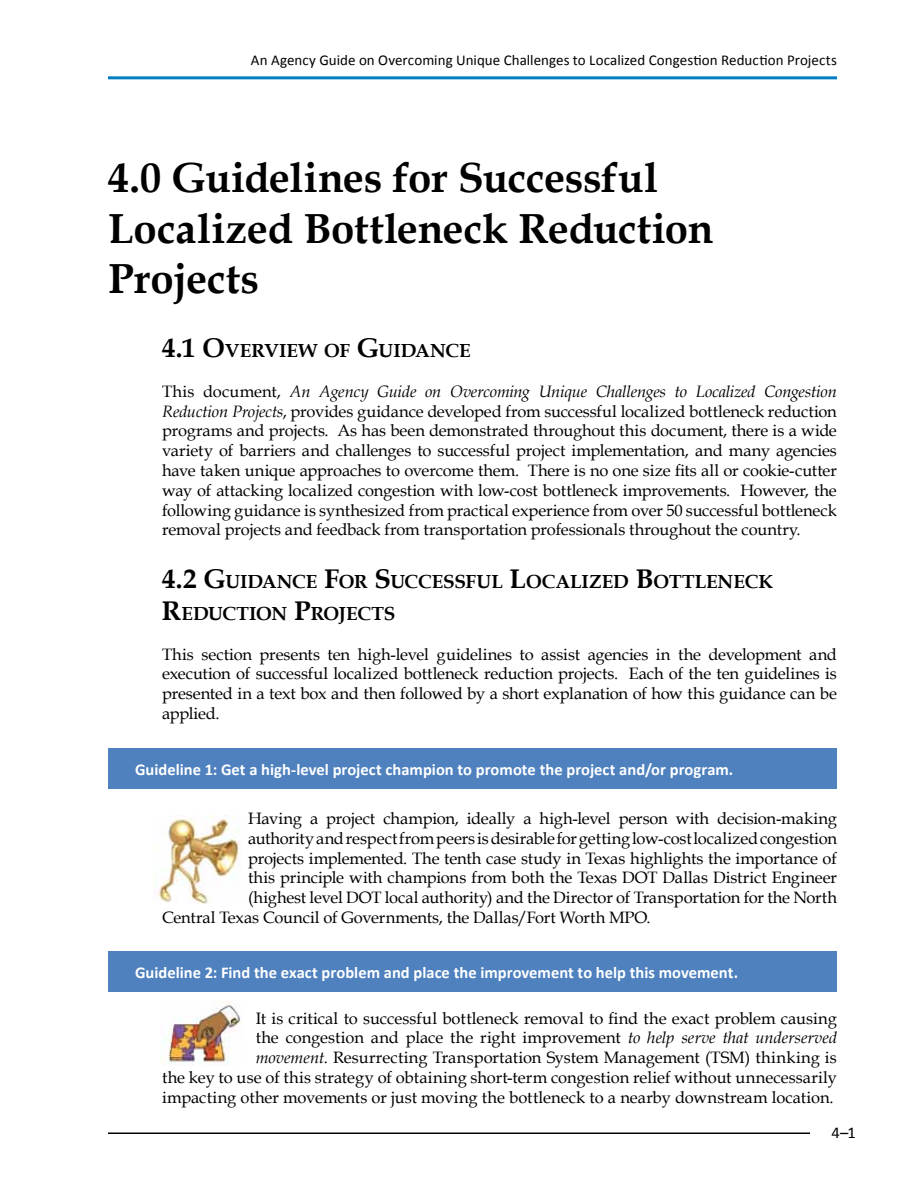
<style>
.page{position:relative;width:918px;height:1188px;background:#fff}
.page>*{position:absolute;margin:0;border:0;box-sizing:border-box;transform-origin:0 0}
.t1{font:700 42px/50.4px "Book Antiqua";letter-spacing:-.005em;color:#000}
.t2{font:700 18.9px/32.4px "Book Antiqua";color:#000}
.t3{font:16.5px/19.8px "Book Antiqua";letter-spacing:-.005em;color:#000;text-align:justify}
.t4{font:700 16.5px "Calibri";color:#fff}
.t5{font:16.5px "Calibri";color:#000}
.t6{font:15px "Calibri";letter-spacing:.005em;color:#000}
.s1{font-size:27px}
.s2{font-style:italic}
</style>
<div class="page">
<hr style="left:108px;top:76px;width:729px;height:3px;background:#007dc3">
<hr style="left:108px;top:1132px;width:702px;height:2px;background:#000">
<img style="left:153px;top:816px;width:87px;height:87px">
<img style="left:161px;top:1001px;width:80px;height:64px">
<div style="left:108px;top:748px;width:729px;height:41px;background:#4e81be"></div>
<div style="left:108px;top:951px;width:729px;height:41px;background:#4e81be"></div>
<p class="t6" style="left:251px;top:51px;width:587px">An Agency Guide on Overcoming Unique Challenges to Localized Congestion Reduction Projects</p>
<h1 class="t1" style="left:108px;top:153px;width:607px">4.0 Guidelines for Successful<br>Localized Bottleneck Reduction<br>Projects</h1>
<p class="t2" style="left:162px;top:335px;width:310px"><span class="s1">4.1 O</span>VERVIEW OF <span class="s1">G</span>UIDANCE</p>
<p class="t3" style="left:162px;top:381px;width:676px">This document, <span class="s2">An Agency Guide on Overcoming Unique Challenges to Localized Congestion Reduction Projects</span>, provides guidance developed from successful localized bottleneck reduction programs and projects. As has been demonstrated throughout this document, there is a wide variety of barriers and challenges to successful project implementation, and many agencies have taken unique approaches to overcome them. There is no one size fits all or cookie-cutter way of attacking localized congestion with low-cost bottleneck improvements. However, the following guidance is synthesized from practical experience from over 50 successful bottleneck removal projects and feedback from transportation professionals throughout the country.</p>
<p class="t2" style="left:162px;top:565px;width:613px"><span class="s1">4.2 G</span>UIDANCE <span class="s1">F</span>OR <span class="s1">S</span>UCCESSFUL <span class="s1">L</span>OCALIZED <span class="s1">B</span>OTTLENECK<br><span class="s1">R</span>EDUCTION <span class="s1">P</span>ROJECTS</p>
<p class="t3" style="left:162px;top:644px;width:677px">This section presents ten high-level guidelines to assist agencies in the development and execution of successful localized bottleneck reduction projects. Each of the ten guidelines is presented in a text box and then followed by a short explanation of how this guidance can be applied.</p>
<p class="t4" style="left:135px;top:759px;width:600px">Guideline 1: Get a high-level project champion to promote the project and/or program.</p>
<p class="t3" style="left:248px;top:808px;width:590px">Having a project champion, ideally a high-level person with decision-making</p>
<p class="t3" style="left:248px;top:828px;width:590px">authority and respect from peers is desirable for getting low-cost localized congestion</p>
<p class="t3" style="left:248px;top:848px;width:590px">projects implemented. The tenth case study in Texas highlights the importance of</p>
<p class="t3" style="left:248px;top:868px;width:590px">this principle with champions from both the Texas DOT Dallas District Engineer</p>
<p class="t3" style="left:248px;top:888px;width:591px">(highest level DOT local authority) and the Director of Transportation for the North</p>
<p class="t3" style="left:162px;top:907px;width:490px">Central Texas Council of Governments, the Dallas/Fort Worth MPO.</p>
<p class="t4" style="left:135px;top:962px;width:605px">Guideline 2: Find the exact problem and place the improvement to help this movement.</p>
<p class="t3" style="left:162px;top:1008px;width:676px;text-align:right">It is critical to successful bottleneck removal to find the exact problem causing<br>the congestion and place the right improvement <span class="s2">to help serve that underserved<br>movement</span>. Resurrecting Transportation System Management (TSM) thinking is<br>the key to use of this strategy of obtaining short-term congestion relief without unnecessarily impacting other movements or just moving the bottleneck to a nearby downstream location.</p>
<p class="t5" style="left:832px;top:1122px;width:26px">4–1</p>
</div>
